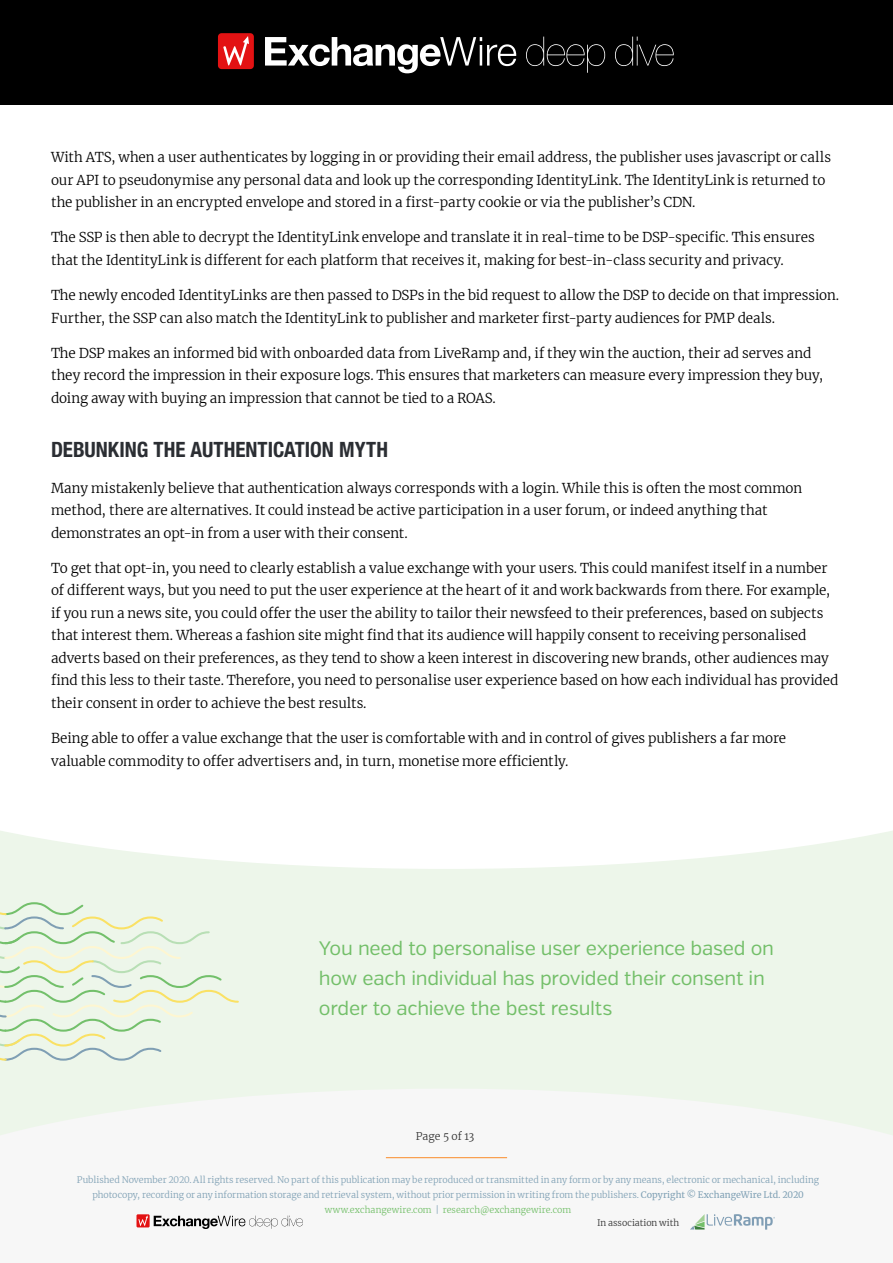
<style>
.page{position:relative;width:893px;height:1263px;background:#fff}
.page>*{position:absolute;margin:0;border:0;box-sizing:border-box;transform-origin:0 0}
.t1{font:700 condensed 21px "Helvetica Neue";color:#2b2e33}
.t2{font:19.5px/30px "Verb";letter-spacing:-.015em;color:#73bf69}
.t3{font:300 13.5px/22.5px "Merriweather";letter-spacing:-.005em;color:#000}
.t4{font:300 10.5px "Merriweather";letter-spacing:.005em;color:#333}
.t5{font:300 8.85px/14.9px "Merriweather";color:#80a1b5;text-align:center}
.t6{font:300 8.85px "Merriweather";letter-spacing:.005em;color:#333}
.s1{font-weight:400}
.s2{color:#73bf69}
</style>
<div class="page">
<svg style="left:0;top:831px;width:893px;height:258px;fill:#edf6ea"></svg>
<svg style="left:0;top:902px;width:239px;height:159px"></svg>
<svg style="left:0;top:1089px;width:893px;height:70px"></svg>
<div style="left:0;top:0;width:893px;height:105px;background:#000"></div>
<div style="left:0;top:1174px;width:893px;height:89px;background:#f7f7f7"></div>
<svg style="left:136px;top:1214px;width:167px;height:15px"></svg>
<svg style="left:690px;top:1214px;width:85px;height:15px"></svg>
<hr style="left:386px;top:1157px;width:121px;height:1px;background:#fa8c29">
<svg style="left:526px;top:37px;width:79px;height:36px"></svg>
<svg style="left:615px;top:37px;width:59px;height:29px"></svg>
<svg style="left:265px;top:37px;width:251px;height:36px"></svg>
<svg style="left:218px;top:33px;width:36px;height:36px"></svg>
<p class="t3" style="left:51px;top:146px;width:781px">With ATS, when a user authenticates by logging in or providing their email address, the publisher uses javascript or calls our API to pseudonymise any personal data and look up the corresponding IdentityLink. The IdentityLink is returned to the publisher in an encrypted envelope and stored in a first-party cookie or via the publisher’s CDN.</p>
<p class="t3" style="left:51px;top:226px;width:765px">The SSP is then able to decrypt the IdentityLink envelope and translate it in real-time to be DSP-specific. This ensures that the IdentityLink is different for each platform that receives it, making for best-in-class security and privacy.</p>
<p class="t3" style="left:51px;top:284px;width:790px">The newly encoded IdentityLinks are then passed to DSPs in the bid request to allow the DSP to decide on that impression.<br>Further, the SSP can also match the IdentityLink to publisher and marketer first-party audiences for PMP deals.</p>
<p class="t3" style="left:51px;top:341px;width:774px">The DSP makes an informed bid with onboarded data from LiveRamp and, if they win the auction, their ad serves and they record the impression in their exposure logs. This ensures that marketers can measure every impression they buy, doing away with buying an impression that cannot be tied to a ROAS.</p>
<h1 class="t1" style="left:51px;top:432px;width:339px">DEBUNKING THE AUTHENTICATION MYTH</h1>
<p class="t3" style="left:51px;top:476px;width:753px">Many mistakenly believe that authentication always corresponds with a login. While this is often the most common method, there are alternatives. It could instead be active participation in a user forum, or indeed anything that demonstrates an opt-in from a user with their consent.</p>
<p class="t3" style="left:51px;top:556px;width:789px">To get that opt-in, you need to clearly establish a value exchange with your users. This could manifest itself in a number of different ways, but you need to put the user experience at the heart of it and work backwards from there. For example, if you run a news site, you could offer the user the ability to tailor their newsfeed to their preferences, based on subjects that interest them. Whereas a fashion site might find that its audience will happily consent to receiving personalised adverts based on their preferences, as they tend to show a keen interest in discovering new brands, other audiences may find this less to their taste. Therefore, you need to personalise user experience based on how each individual has provided their consent in order to achieve the best results.</p>
<p class="t3" style="left:51px;top:727px;width:737px">Being able to offer a value exchange that the user is comfortable with and in control of gives publishers a far more valuable commodity to offer advertisers and, in turn, monetise more efficiently.</p>
<h2 class="t2" style="left:319px;top:933px;width:456px">You need to personalise user experience based on how each individual has provided their consent in order to achieve the best results</h2>
<p class="t4" style="left:416px;top:1129px;width:60px">Page 5 of 13</p>
<p class="t5" style="left:77px;top:1172px;width:744px">Published November 2020. All rights reserved. No part of this publication may be reproduced or transmitted in any form or by any means, electronic or mechanical, including photocopy, recording or any information storage and retrieval system, without prior permission in writing from the publishers. <span class="s1">Copyright © ExchangeWire Ltd. 2020 </span><span class="s2">www.exchangewire.com</span> | <span class="s2">research@exchangewire.com</span></p>
<p class="t6" style="left:597px;top:1217px;width:84px">In association with</p>
</div>
